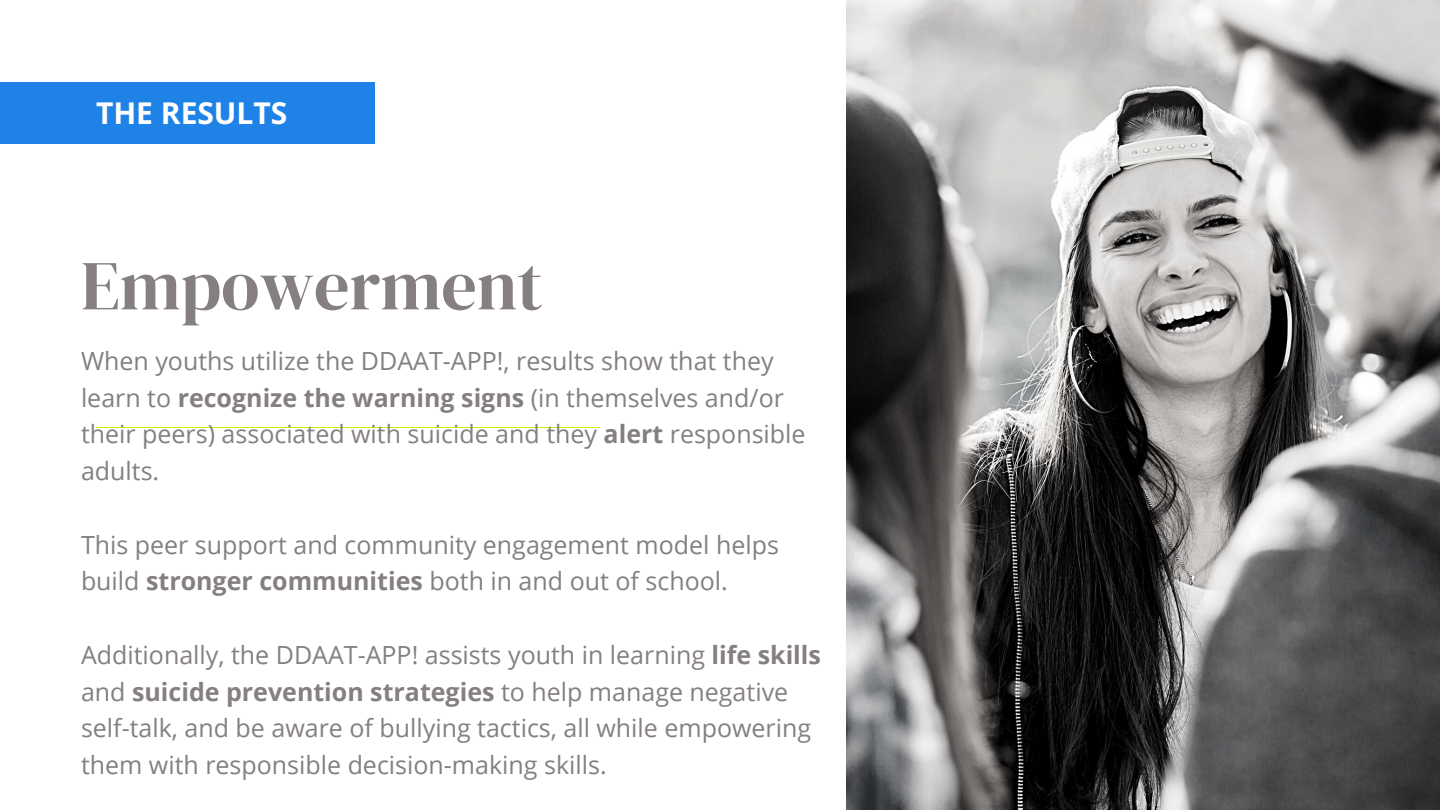
<style>
.page{position:relative;width:1440px;height:810px;background:#fff}
.page>*{position:absolute;margin:0;border:0;box-sizing:border-box;transform-origin:0 0}
.t1{font:70px "DM Serif Display";color:#857f7f}
.t2{font:700 30px "Open Sans";color:#fff}
.t3{font:25px/36.8px "Open Sans";color:#857f7f}
.s1{font-weight:700}
</style>
<div class="page">
<div style="left:0;top:82px;width:375px;height:62px;background:#1e82e7"></div>
<hr style="left:96px;top:427px;width:504px;height:1px;background:#cced00">
<img style="left:847px;top:0;width:593px;height:810px">
<p class="t2" style="left:96px;top:92px;width:193px">THE RESULTS</p>
<h1 class="t1" style="left:81px;top:237px;width:463px">Empowerment</h1>
<p class="t3" style="left:81px;top:342px;width:726px">When youths utilize the DDAAT-APP!, results show that they learn to <span class="s1">recognize the warning signs</span> (in themselves and/or their peers) associated with suicide and they <span class="s1">alert</span> responsible adults.</p>
<p class="t3" style="left:81px;top:525px;width:700px">This peer support and community engagement model helps build <span class="s1">stronger communities</span> both in and out of school.</p>
<p class="t3" style="left:81px;top:636px;width:742px">Additionally, the DDAAT-APP! assists youth in learning <span class="s1">life skills </span>and <span class="s1">suicide prevention strategies</span> to help manage negative self-talk, and be aware of bullying tactics, all while empowering them with responsible decision-making skills.</p>
</div>
